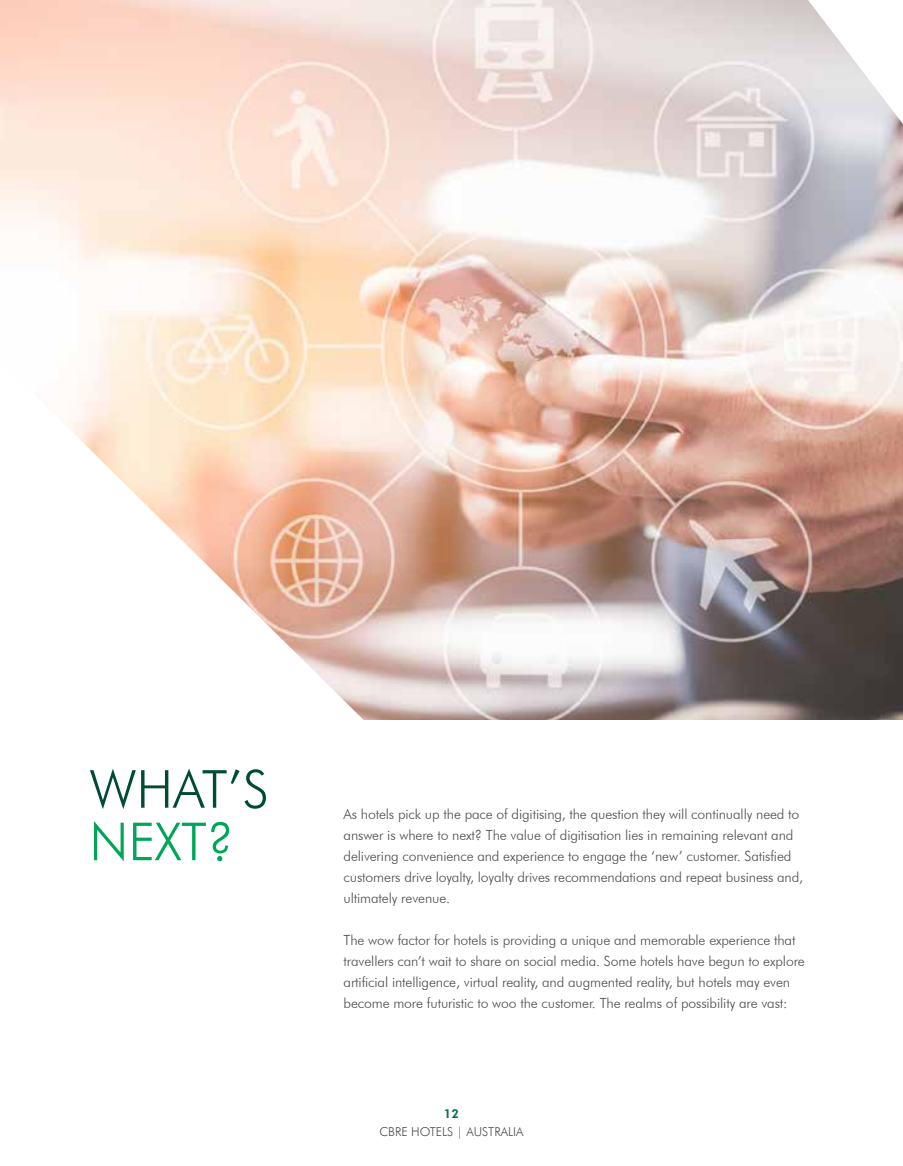
<style>
.page{position:relative;width:903px;height:1166px;background:#fff}
.page>*{position:absolute;margin:0;border:0;box-sizing:border-box;transform-origin:0 0}
.t1{font:300 52.5px "Futura BT";color:#004b35}
.t2{font:300 52.5px "Futura BT";color:#00a657}
.t3{font:300 14px/21px "Futura BT";letter-spacing:-.01em;color:#4d4d4f}
.t4{font:300 12.25px "Futura BT";color:#4d4d4f}
.t5{font:800 12.25px "Futura BT";color:#006f51}
</style>
<div class="page">
<img style="left:0;top:0;width:903px;height:719px">
<svg style="left:0;top:345px;width:433px;height:375px"></svg>
<svg style="left:808px;top:0;width:95px;height:124px"></svg>
<h1 class="t1" style="left:89px;top:757px;width:181px">WHAT’S</h1>
<h1 class="t2" style="left:89px;top:809px;width:146px">NEXT?</h1>
<p class="t3" style="left:344px;top:803px;width:461px">As hotels pick up the pace of digitising, the question they will continually need to answer is where to next? The value of digitisation lies in remaining relevant and delivering convenience and experience to engage the ‘new’ customer. Satisfied customers drive loyalty, loyalty drives recommendations and repeat business and, ultimately revenue.</p>
<p class="t3" style="left:344px;top:929px;width:463px">The wow factor for hotels is providing a unique and memorable experience that travellers can’t wait to share on social media. Some hotels have begun to explore artificial intelligence, virtual reality, and augmented reality, but hotels may even become more futuristic to woo the customer. The realms of possibility are vast:</p>
<p class="t5" style="left:444px;top:1106px;width:17px">12</p>
<p class="t4" style="left:379px;top:1123px;width:146px">CBRE HOTELS | AUSTRALIA</p>
</div>
